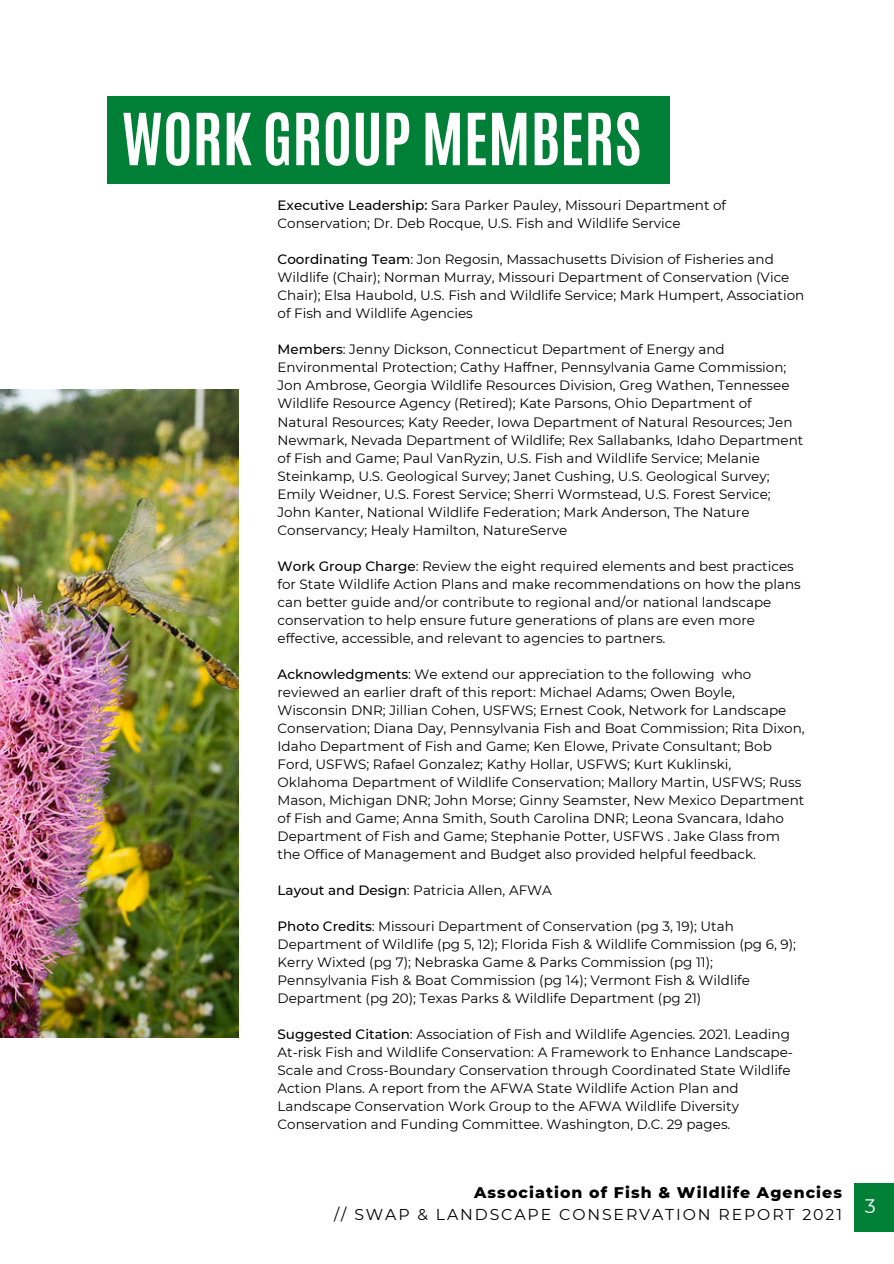
<style>
.page{position:relative;width:894px;height:1264px;background:#fff}
.page>*{position:absolute;margin:0;border:0;box-sizing:border-box;transform-origin:0 0}
.t1{font:700 60.9px "Antonio";color:#fff}
.t2{font:19.5px "Montserrat";color:#fff}
.t3{font:15.75px "Montserrat";letter-spacing:.12em;color:#000}
.t4{font:800 15.75px "Montserrat";letter-spacing:.07em;color:#000}
.t5{font:13.5px/18px "Montserrat";color:#000}
.s1{font-weight:500}
</style>
<div class="page">
<div style="left:854px;top:1183px;width:39px;height:48px;background:#008037"></div>
<img style="left:0;top:389px;width:238px;height:648px">
<div style="left:107px;top:96px;width:562px;height:88px;background:#008037"></div>
<h1 class="t1" style="left:121px;top:96px;width:521px">WORK GROUP MEMBERS</h1>
<p class="t5" style="left:277px;top:196px;width:450px"><span class="s1">Executive Leadership:</span> Sara Parker Pauley, Missouri Department of<br>Conservation; Dr. Deb Rocque, U.S. Fish and Wildlife Service</p>
<p class="t5" style="left:277px;top:250px;width:528px"><span class="s1">Coordinating Team</span>: Jon Regosin, Massachusetts Division of Fisheries and Wildlife (Chair); Norman Murray, Missouri Department of Conservation (Vice Chair); Elsa Haubold, U.S. Fish and Wildlife Service; Mark Humpert, Association of Fish and Wildlife Agencies</p>
<p class="t5" style="left:277px;top:340px;width:527px"><span class="s1">Members</span>: Jenny Dickson, Connecticut Department of Energy and Environmental Protection; Cathy Haffner, Pennsylvania Game Commission; Jon Ambrose, Georgia Wildlife Resources Division, Greg Wathen, Tennessee Wildlife Resource Agency (Retired); Kate Parsons, Ohio Department of Natural Resources; Katy Reeder, Iowa Department of Natural Resources; Jen Newmark, Nevada Department of Wildlife; Rex Sallabanks, Idaho Department of Fish and Game; Paul VanRyzin, U.S. Fish and Wildlife Service; Melanie Steinkamp, U.S. Geological Survey; Janet Cushing, U.S. Geological Survey; Emily Weidner, U.S. Forest Service; Sherri Wormstead, U.S. Forest Service; John Kanter, National Wildlife Federation; Mark Anderson, The Nature Conservancy; Healy Hamilton, NatureServe</p>
<p class="t5" style="left:277px;top:557px;width:524px"><span class="s1">Work Group Charge</span>: Review the eight required elements and best practices for State Wildlife Action Plans and make recommendations on how the plans can better guide and/or contribute to regional and/or national landscape conservation to help ensure future generations of plans are even more effective, accessible, and relevant to agencies to partners.</p>
<p class="t5" style="left:277px;top:665px;width:528px"><span class="s1">Acknowledgments</span>: We extend our appreciation to the following who reviewed an earlier draft of this report: Michael Adams; Owen Boyle, Wisconsin DNR; Jillian Cohen, USFWS; Ernest Cook, Network for Landscape Conservation; Diana Day, Pennsylvania Fish and Boat Commission; Rita Dixon, Idaho Department of Fish and Game; Ken Elowe, Private Consultant; Bob Ford, USFWS; Rafael Gonzalez; Kathy Hollar, USFWS; Kurt Kuklinski, Oklahoma Department of Wildlife Conservation; Mallory Martin, USFWS; Russ Mason, Michigan DNR; John Morse; Ginny Seamster, New Mexico Department of Fish and Game; Anna Smith, South Carolina DNR; Leona Svancara, Idaho Department of Fish and Game; Stephanie Potter, USFWS . Jake Glass from the Office of Management and Budget also provided helpful feedback.</p>
<p class="t5" style="left:277px;top:881px;width:276px"><span class="s1">Layout and Design</span>: Patricia Allen, AFWA</p>
<p class="t5" style="left:277px;top:917px;width:520px"><span class="s1">Photo Credits</span>: Missouri Department of Conservation (pg 3, 19); Utah Department of Wildlife (pg 5, 12); Florida Fish &amp; Wildlife Commission (pg 6, 9); Kerry Wixted (pg 7); Nebraska Game &amp; Parks Commission (pg 11); Pennsylvania Fish &amp; Boat Commission (pg 14); Vermont Fish &amp; Wildlife Department (pg 20); Texas Parks &amp; Wildlife Department (pg 21)</p>
<p class="t5" style="left:277px;top:1025px;width:517px"><span class="s1">Suggested Citation</span>: Association of Fish and Wildlife Agencies. 2021. Leading At-risk Fish and Wildlife Conservation: A Framework to Enhance Landscape-Scale and Cross-Boundary Conservation through Coordinated State Wildlife Action Plans. A report from the AFWA State Wildlife Action Plan and Landscape Conservation Work Group to the AFWA Wildlife Diversity Conservation and Funding Committee. Washington, D.C. 29 pages.</p>
<p class="t4" style="left:474px;top:1182px;width:369px">Association of Fish &amp; Wildlife Agencies</p>
<p class="t3" style="left:334px;top:1205px;width:509px">// SWAP &amp; LANDSCAPE CONSERVATION REPORT 2021</p>
<h2 class="t2" style="left:864px;top:1194px;width:13px">3</h2>
</div>
